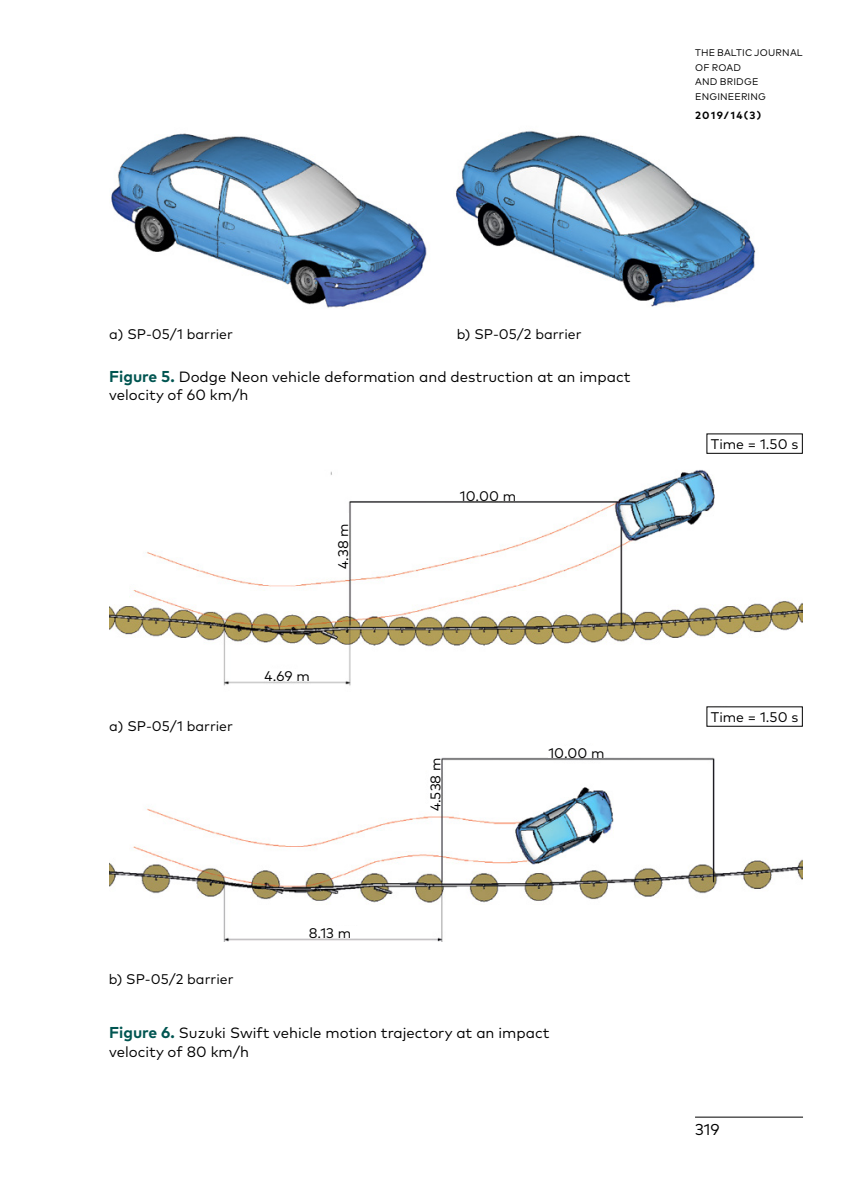
<style>
.page{position:relative;width:844px;height:1191px;background:#fff}
.page>*{position:absolute;margin:0;border:0;box-sizing:border-box;transform-origin:0 0}
.t1{font:15.75px "Mark Pro";color:#000}
.t2{font:14.88px/18.4px "Mark Pro";color:#000}
.t3{font:14px "Mark Pro";color:#000}
.t4{font:700 10.5px "Mark Pro";letter-spacing:.13em;color:#000}
.t5{font:9.62px/14.3px "Mark Pro";letter-spacing:.02em;color:#000}
.s1{font-weight:700;font-size:15.75px;color:#005551}
</style>
<div class="page">
<hr style="left:694px;top:1116px;width:108px;height:1px;background:#000">
<img style="left:109px;top:470px;width:693px;height:471px">
<img style="left:111px;top:133px;width:316px;height:175px">
<img style="left:455px;top:131px;width:301px;height:176px">
<div style="left:709px;top:443px;width:108px;height:31px;background:#fff"></div>
<div style="left:706px;top:433px;width:96px;height:21px;border:1px solid #000"></div>
<div style="left:706px;top:707px;width:96px;height:19px;background:#fff"></div>
<div style="left:460px;top:490px;width:56px;height:11px;background:#fff"></div>
<div style="left:548px;top:747px;width:56px;height:11px;background:#fff"></div>
<div style="left:309px;top:926px;width:56px;height:11px;background:#fff"></div>
<div style="left:264px;top:670px;width:57px;height:11px;background:#fff"></div>
<div style="left:429px;top:755px;width:11px;height:56px;background:#fff"></div>
<div style="left:337px;top:513px;width:11px;height:56px;background:#fff"></div>
<p class="t5" style="left:695px;top:45px;width:109px">THE BALTIC JOURNAL<br>OF ROAD<br>AND BRIDGE<br>ENGINEERING</p>
<p class="t4" style="left:694px;top:107px;width:68px">2019/14(3)</p>
<p class="t3" style="left:109px;top:324px;width:125px">a) SP-05/1 barrier</p>
<p class="t3" style="left:456px;top:324px;width:126px">b) SP-05/2 barrier</p>
<p class="t2" style="left:109px;top:366px;width:522px"><span class="s1">Figure 5.</span> Dodge Neon vehicle deformation and destruction at an impact velocity of 60 km/h</p>
<p class="t3" style="left:333px;top:569px;width:47px;rotate:-90deg">4.38 m</p>
<p class="t3" style="left:109px;top:715px;width:125px">a) SP-05/1 barrier</p>
<p class="t3" style="left:264px;top:665px;width:47px">4.69 m</p>
<p class="t3" style="left:109px;top:968px;width:126px">b) SP-05/2 barrier</p>
<p class="t3" style="left:309px;top:922px;width:44px">8.13 m</p>
<p class="t3" style="left:460px;top:485px;width:58px">10.00 m</p>
<p class="t3" style="left:425px;top:811px;width:55px;rotate:-90deg">4.538 m</p>
<p class="t3" style="left:548px;top:742px;width:58px">10.00 m</p>
<p class="t2" style="left:109px;top:1022px;width:441px"><span class="s1">Figure 6.</span> Suzuki Swift vehicle motion trajectory at an impact velocity of 80 km/h</p>
<p class="t3" style="left:710px;top:434px;width:89px">Time = 1.50 s</p>
<p class="t3" style="left:710px;top:706px;width:89px">Time = 1.50 s</p>
<p class="t1" style="left:694px;top:1118px;width:26px">319</p>
</div>
